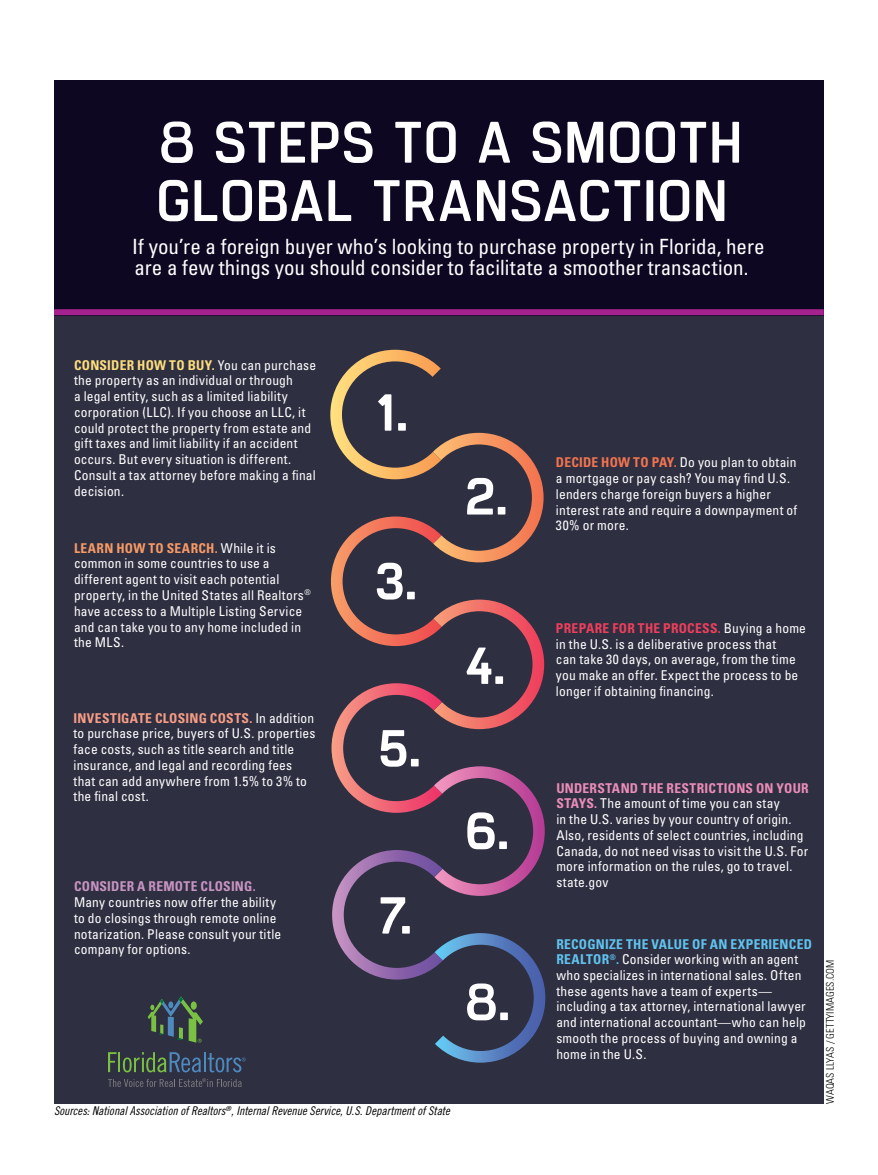
<style>
.page{position:relative;width:878px;height:1175px;background:#fff}
.page>*{position:absolute;margin:0;border:0;box-sizing:border-box;transform-origin:0 0}
.t1{font:700 58.35px/58.3px "Manifold CF";color:#fff}
.t2{font:800 51.9px "Manifold CF";color:#fff}
.t3{font:condensed 21px/21px "Univers LT Std";color:#fff}
.t4{font:condensed 13.5px/15.8px "Univers LT Std";letter-spacing:.015em;color:#fff}
.t5{font:700 condensed 13.5px "Univers LT Std";letter-spacing:.02em;color:#c894c2}
.t6{font:12px "Trade Gothic LT Std Cn 18 Obl";color:#000}
.t7{font:300 condensed 10.5px "Univers LT Std";color:#000}
.s1{font-weight:700;color:#fedd7b}
.s2{font-weight:700;color:#f79a66}
.s3{font-weight:700;color:#f79d85}
.s4{font-weight:700;color:#f27450}
.s5{font-weight:700;color:#ee3f5c}
.s6{font-weight:700;color:#eb8db8}
.s7{font-weight:700;color:#60c4ef}
</style>
<div class="page">
<div style="left:54px;top:80px;width:770px;height:1023px;background:#2e2f41"></div>
<svg style="left:330px;top:350px;width:215px;height:712px"></svg>
<svg style="left:108px;top:1052px;width:8px;height:20px"></svg>
<hr style="left:118px;top:1052px;width:2px;height:20px;background:#7ac143">
<svg style="left:123px;top:1052px;width:78px;height:20px"></svg>
<hr style="left:203px;top:1052px;width:2px;height:20px;background:#4f8abe">
<svg style="left:108px;top:1078px;width:133px;height:9px"></svg>
<svg style="left:208px;top:1053px;width:38px;height:19px"></svg>
<svg style="left:148px;top:996px;width:55px;height:46px"></svg>
<div style="left:54px;top:80px;width:769px;height:235px;background:#0d0721"></div>
<div style="left:54px;top:309px;width:769px;height:6px;background:#a6228e"></div>
<h1 class="t1" style="left:156px;top:117px;width:588px">8 STEPS TO A SMOOTH<br>GLOBAL TRANSACTION</h1>
<h3 class="t3" style="left:132px;top:236px;width:634px">If you’re a foreign buyer who’s looking to purchase property in Florida, here are a few things you should consider to facilitate a smoother transaction.</h3>
<p class="t4" style="left:74px;top:357px;width:243px"><span class="s1">CONSIDER HOW TO BUY.</span> You can purchase the property as an individual or through<br>a legal entity, such as a limited liability corporation (LLC). If you choose an LLC, it could protect the property from estate and gift taxes and limit liability if an accident occurs. But every situation is different.<br>Consult a tax attorney before making a final decision.</p>
<p class="t4" style="left:74px;top:540px;width:238px"><span class="s2">LEARN HOW TO SEARCH.</span> While it is common in some countries to use a different agent to visit each potential property, in the United States all Realtors<sup>® </sup>have access to a Multiple Listing Service and can take you to any home included in the MLS.</p>
<p class="t4" style="left:73px;top:709px;width:243px"><span class="s3">INVESTIGATE CLOSING COSTS.</span> In addition to purchase price, buyers of U.S. properties face costs, such as title search and title insurance, and legal and recording fees that can add anywhere from 1.5% to 3% to the final cost.</p>
<p class="t5" style="left:74px;top:878px;width:183px">CONSIDER A REMOTE CLOSING.</p>
<p class="t4" style="left:74px;top:894px;width:209px">Many countries now offer the ability to do closings through remote online notarization. Please consult your title company for options.</p>
<h2 class="t2" style="left:374px;top:382px;width:35px">1.</h2>
<h2 class="t2" style="left:374px;top:551px;width:44px">3.</h2>
<h2 class="t2" style="left:378px;top:718px;width:44px">5.</h2>
<h2 class="t2" style="left:378px;top:885px;width:35px">7.</h2>
<h2 class="t2" style="left:464px;top:466px;width:44px">2.</h2>
<h2 class="t2" style="left:464px;top:635px;width:42px">4.</h2>
<h2 class="t2" style="left:464px;top:801px;width:45px">6.</h2>
<h2 class="t2" style="left:464px;top:972px;width:46px">8.</h2>
<p class="t6" style="left:54px;top:1103px;width:397px">Sources: National Association of Realtors<sup>®</sup>, Internal Revenue Service, U.S. Department of State</p>
<p class="t4" style="left:556px;top:454px;width:243px"><span class="s4">DECIDE HOW TO PAY.</span> Do you plan to obtain a mortgage or pay cash? You may find U.S. lenders charge foreign buyers a higher interest rate and require a downpayment of 30% or more.</p>
<p class="t4" style="left:556px;top:620px;width:251px"><span class="s5">PREPARE FOR THE PROCESS.</span> Buying a home in the U.S. is a deliberative process that<br>can take 30 days, on average, from the time you make an offer. Expect the process to be longer if obtaining financing.</p>
<p class="t4" style="left:556px;top:779px;width:254px"><span class="s6">UNDERSTAND THE RESTRICTIONS ON YOUR STAYS.</span> The amount of time you can stay<br>in the U.S. varies by your country of origin.<br>Also, residents of select countries, including Canada, do not need visas to visit the U.S. For more information on the rules, go to travel. state.gov</p>
<p class="t4" style="left:556px;top:935px;width:257px"><span class="s7">RECOGNIZE THE VALUE OF AN EXPERIENCED REALTOR</span><sup>®</sup><span class="s7">.</span> Consider working with an agent who specializes in international sales. Often these agents have a team of experts— including a tax attorney, international lawyer and international accountant—who can help smooth the process of buying and owning a home in the U.S.</p>
<p class="t7" style="left:823px;top:1103px;width:145px;rotate:-90deg">WAQAS LLYAS / GETTYIMAGES.COM</p>
</div>
